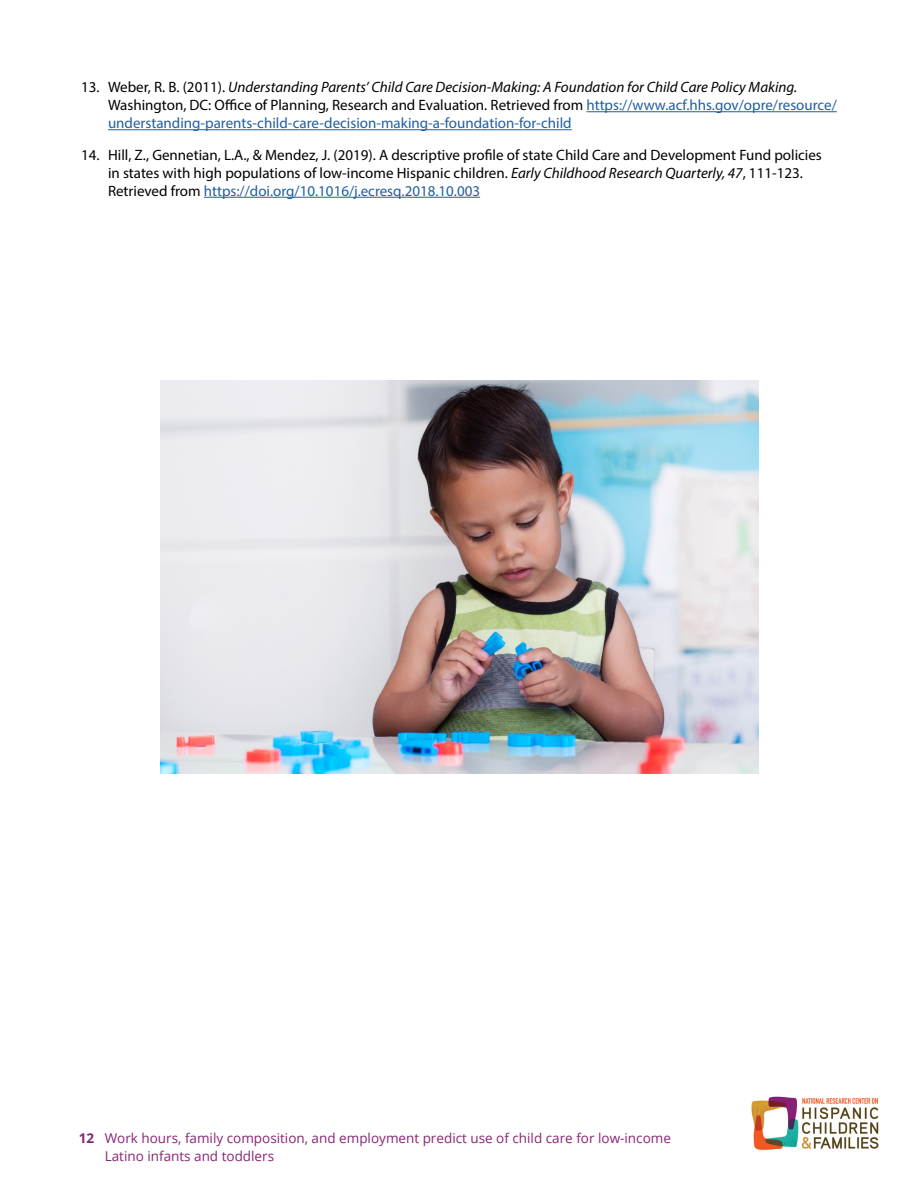
<style>
.page{position:relative;width:918px;height:1188px;background:#fff}
.page>*{position:absolute;margin:0;border:0;box-sizing:border-box;transform-origin:0 0}
.t1{font:15px/18px "Myriad Pro";color:#215e9e}
.t2{font:15px/18px "Myriad Pro";color:#000}
.t3{font:13.5px/18px "Open Sans";color:#872575}
.s1{color:#000}
.s2{font-style:italic;color:#000}
.s3{font-style:italic}
.s4{color:#215e9e}
.s5{font-weight:700}
</style>
<div class="page">
<img style="left:751px;top:1096px;width:128px;height:54px">
<hr style="left:586px;top:111px;width:251px;height:1px;background:#215e9e">
<hr style="left:108px;top:129px;width:464px;height:1px;background:#215e9e">
<hr style="left:204px;top:197px;width:276px;height:1px;background:#215e9e">
<img style="left:161px;top:381px;width:598px;height:392px">
<p class="t1" style="left:108px;top:78px;width:730px;text-indent:-27px"><span class="s1">13. Weber, R. B. (2011).</span> <span class="s2">Understanding Parents’ Child Care Decision-Making: A Foundation for Child Care Policy Making.<br></span><span class="s1">Washington, DC: Office of Planning, Research and Evaluation. Retrieved from</span> https://www.acf.hhs.gov/opre/resource/ understanding-parents-child-care-decision-making-a-foundation-for-child</p>
<p class="t2" style="left:108px;top:145px;width:715px;text-indent:-27px">14. Hill, Z., Gennetian, L.A., &amp; Mendez, J. (2019). A descriptive profile of state Child Care and Development Fund policies in states with high populations of low-income Hispanic children. <span class="s3">Early Childhood Research Quarterly, 47</span>, 111-123.<br>Retrieved from <span class="s4">https://doi.org/10.1016/j.ecresq.2018.10.003</span></p>
<p class="t3" style="left:105px;top:1129px;width:568px;text-indent:-26px"><span class="s5">12</span> Work hours, family composition, and employment predict use of child care for low-income<br>Latino infants and toddlers</p>
</div>
